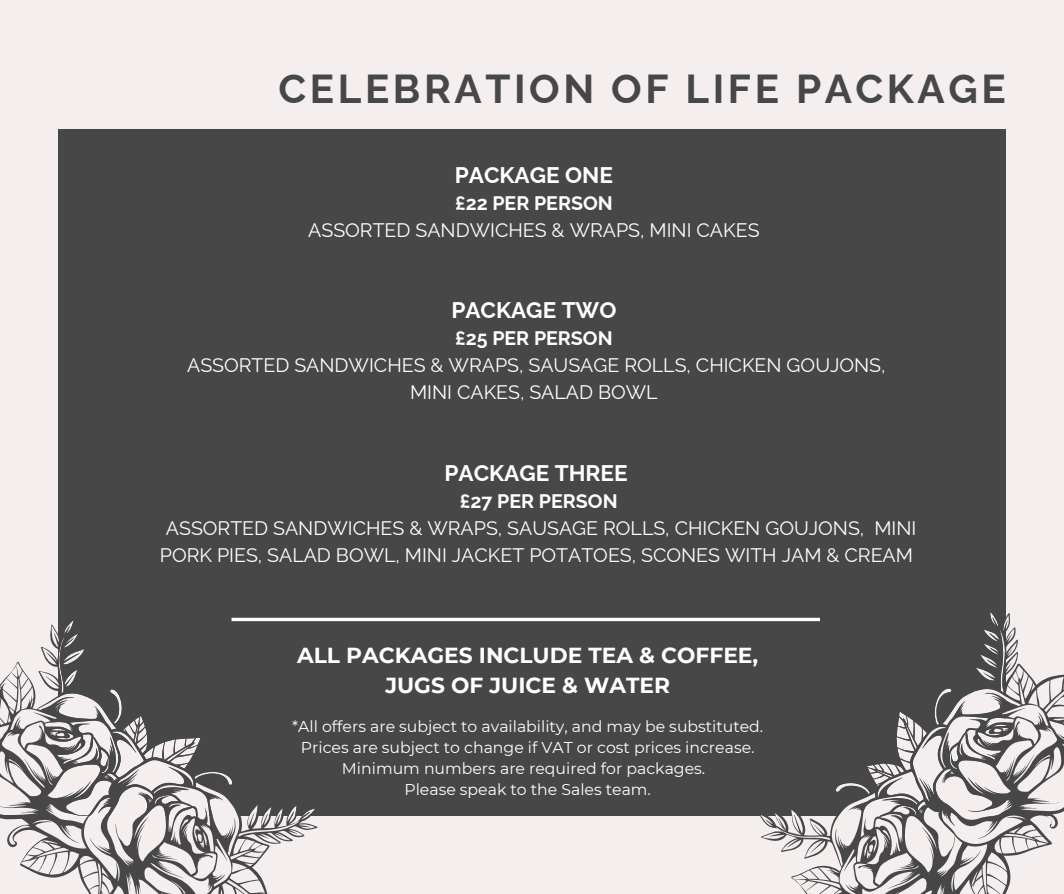
<style>
.page{position:relative;width:1064px;height:894px;background:#fff}
.page>*{position:absolute;margin:0;border:0;box-sizing:border-box;transform-origin:0 0}
.t1{font:700 40.5px "Raleway";letter-spacing:.09em;color:#474747}
.t2{font:700 22.5px "Raleway";color:#fff}
.t3{font:700 21.75px/30.2px "Montserrat";color:#fff;text-align:center}
.t4{font:19.5px/27px "Raleway";color:#fff;text-align:center}
.t5{font:15.75px/20.9px "Montserrat";color:#fff;text-align:center}
.s1{font-weight:700}
</style>
<div class="page">
<div style="left:0;top:0;width:1063px;height:893px;background:#f4eeee"></div>
<div style="left:58px;top:129px;width:947px;height:686px;background:#474747"></div>
<svg style="left:348px;top:617px;width:358px;height:4px"></svg>
<svg style="left:706px;top:583px;width:357px;height:310px"></svg>
<svg style="left:0;top:617px;width:348px;height:276px"></svg>
<h3 class="t1" style="left:278px;top:65px;width:728px">CELEBRATION OF LIFE PACKAGE</h3>
<h1 class="t2" style="left:454px;top:162px;width:160px">PACKAGE ONE</h1>
<h1 class="t4" style="left:308px;top:189px;width:452px"><span class="s1">£22 PER PERSON<br></span>ASSORTED SANDWICHES &amp; WRAPS, MINI CAKES</h1>
<p class="t2" style="left:451px;top:297px;width:167px">PACKAGE TWO</p>
<p class="t4" style="left:187px;top:325px;width:699px"><span class="s1">£25 PER PERSON<br></span>ASSORTED SANDWICHES &amp; WRAPS, SAUSAGE ROLLS, CHICKEN GOUJONS,<br>MINI CAKES, SALAD BOWL</p>
<p class="t2" style="left:444px;top:459px;width:185px">PACKAGE THREE</p>
<p class="t4" style="left:160px;top:487px;width:757px"><span class="s1">£27 PER PERSON<br></span>ASSORTED SANDWICHES &amp; WRAPS, SAUSAGE ROLLS, CHICKEN GOUJONS, MINI<br>PORK PIES, SALAD BOWL, MINI JACKET POTATOES, SCONES WITH JAM &amp; CREAM</p>
<h3 class="t3" style="left:297px;top:639px;width:462px">ALL PACKAGES INCLUDE TEA &amp; COFFEE,<br>JUGS OF JUICE &amp; WATER</h3>
<h3 class="t5" style="left:292px;top:716px;width:472px">*All offers are subject to availability, and may be substituted.<br>Prices are subject to change if VAT or cost prices increase.</h3>
<h2 class="t5" style="left:342px;top:758px;width:364px">Minimum numbers are required for packages.</h2>
<p class="t5" style="left:404px;top:778px;width:248px">Please speak to the Sales team.</p>
</div>
